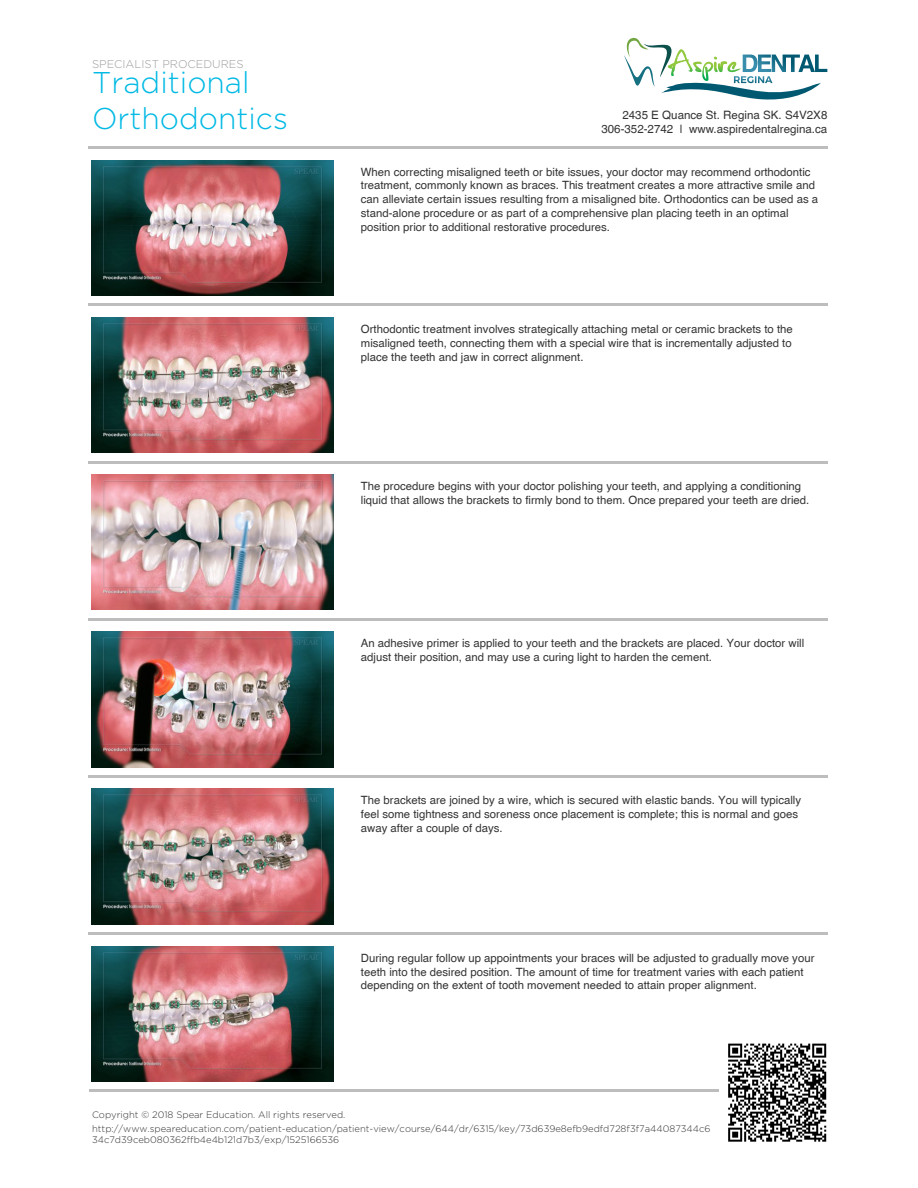
<style>
.page{position:relative;width:918px;height:1188px;background:#fff}
.page>*{position:absolute;margin:0;border:0;box-sizing:border-box;transform-origin:0 0}
.t1{font:300 30px/36px "Gotham HTF";color:#00b9e4}
.t2{font:11.55px/14px "Helvetica";color:#333;text-align:right}
.t3{font:11.4px/14px "Helvetica";color:#333}
.t4{font:300 11.25px "Gotham HTF";color:#9c9c9c}
.t5{font:300 9.45px/11.4px "Gotham HTF";color:#333}
</style>
<div class="page">
<svg style="left:728px;top:1043px;width:99px;height:99px"></svg>
<svg style="left:728px;top:1044px;width:98px;height:98px"></svg>
<hr style="left:89px;top:147px;width:739px;height:2px;background:#bdbdbd">
<img style="left:92px;top:160px;width:242px;height:136px">
<hr style="left:89px;top:304px;width:739px;height:2px;background:#bdbdbd">
<img style="left:92px;top:317px;width:242px;height:136px">
<hr style="left:89px;top:461px;width:739px;height:2px;background:#bdbdbd">
<img style="left:92px;top:475px;width:242px;height:135px">
<hr style="left:89px;top:618px;width:739px;height:2px;background:#bdbdbd">
<img style="left:92px;top:632px;width:242px;height:135px">
<hr style="left:89px;top:775px;width:739px;height:3px;background:#bdbdbd">
<img style="left:92px;top:789px;width:242px;height:135px">
<hr style="left:89px;top:933px;width:739px;height:2px;background:#bdbdbd">
<img style="left:92px;top:946px;width:242px;height:136px">
<hr style="left:89px;top:1090px;width:629px;height:2px;background:#bdbdbd">
<svg style="left:624px;top:37px;width:203px;height:63px"></svg>
<p class="t4" style="left:92px;top:58px;width:153px">SPECIALIST PROCEDURES</p>
<h1 class="t1" style="left:92px;top:64px;width:197px">Traditional<br>Orthodontics</h1>
<p class="t2" style="left:601px;top:108px;width:228px">2435 E Quance St. Regina SK. S4V2X8<br>306-352-2742 | www.aspiredentalregina.ca</p>
<p class="t3" style="left:361px;top:164px;width:459px">When correcting misaligned teeth or bite issues, your doctor may recommend orthodontic treatment, commonly known as braces. This treatment creates a more attractive smile and can alleviate certain issues resulting from a misaligned bite. Orthodontics can be used as a stand-alone procedure or as part of a comprehensive plan placing teeth in an optimal position prior to additional restorative procedures.</p>
<p class="t3" style="left:361px;top:321px;width:434px;text-align:justify">Orthodontic treatment involves strategically attaching metal or ceramic brackets to the misaligned teeth, connecting them with a special wire that is incrementally adjusted to place the teeth and jaw in correct alignment.</p>
<p class="t3" style="left:361px;top:479px;width:450px">The procedure begins with your doctor polishing your teeth, and applying a conditioning liquid that allows the brackets to firmly bond to them. Once prepared your teeth are dried.</p>
<p class="t3" style="left:361px;top:636px;width:445px">An adhesive primer is applied to your teeth and the brackets are placed. Your doctor will adjust their position, and may use a curing light to harden the cement.</p>
<p class="t3" style="left:361px;top:793px;width:442px">The brackets are joined by a wire, which is secured with elastic bands. You will typically feel some tightness and soreness once placement is complete; this is normal and goes away after a couple of days.</p>
<p class="t3" style="left:361px;top:950px;width:455px">During regular follow up appointments your braces will be adjusted to gradually move your teeth into the desired position. The amount of time for treatment varies with each patient depending on the extent of tooth movement needed to attain proper alignment.</p>
<p class="t5" style="left:92px;top:1109px;width:255px">Copyright © 2018 Spear Education. All rights reserved.</p>
<p class="t5" style="left:92px;top:1123px;width:620px">http://www.speareducation.com/patient-education/patient-view/course/644/dr/6315/key/73d639e8efb9edfd728f3f7a44087344c6<br>34c7d39ceb080362ffb4e4b121d7b3/exp/1525166536</p>
</div>
